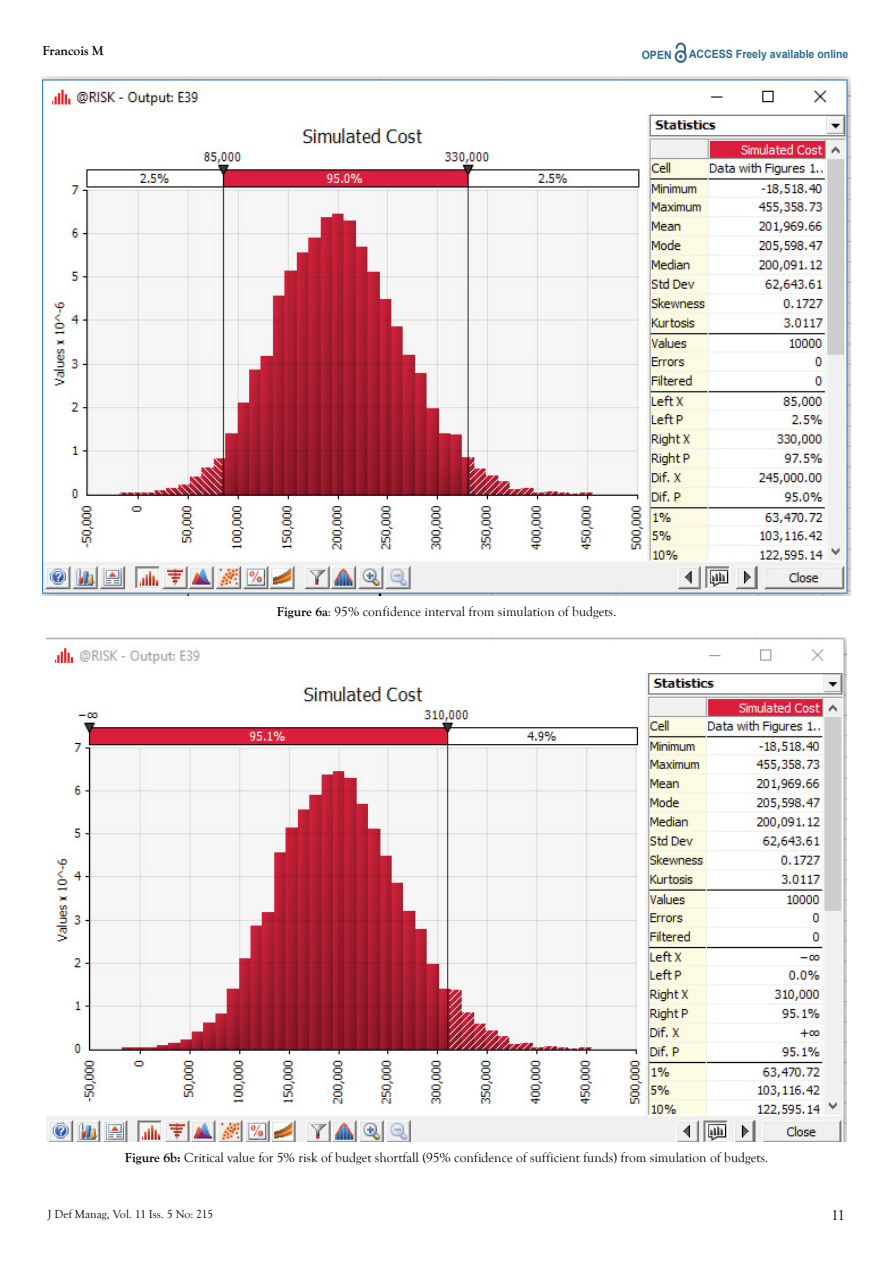
<style>
.page{position:relative;width:893px;height:1263px;background:#fff}
.page>*{position:absolute;margin:0;border:0;box-sizing:border-box;transform-origin:0 0}
.t1{font:15px "Goudy Old Style T";color:#000}
.t2{font:13.5px "Goudy Old Style T";color:#000}
.t3{font:700 13.5px "Goudy Old Style T";color:#000}
.t4{font:12px "Goudy Old Style T";color:#000}
.t5{font:700 11.4px "Arial";color:#2e6b8f;scale:.92 1}
.s1{font-weight:700}
</style>
<div class="page">
<svg style="left:675px;top:43px;width:12px;height:20px"></svg>
<img style="left:43px;top:77px;width:808px;height:518px">
<img style="left:47px;top:637px;width:800px;height:504px">
<p class="t3" style="left:43px;top:43px;width:63px">Francois M</p>
<p class="t5" style="left:642px;top:47px;width:34px">OPEN</p>
<p class="t5" style="left:689px;top:47px;width:175px">ACCESS Freely available online</p>
<p class="t2" style="left:277px;top:604px;width:341px"><span class="s1">Figure 6a</span>: 95% confidence interval from simulation of budgets.</p>
<p class="t2" style="left:125px;top:1150px;width:645px"><span class="s1">Figure 6b:</span> Critical value for 5% risk of budget shortfall (95% confidence of sufficient funds) from simulation of budgets.</p>
<p class="t4" style="left:48px;top:1207px;width:167px">J Def Manag, Vol. 11 Iss. 5 No: 215</p>
<p class="t1" style="left:831px;top:1207px;width:15px">11</p>
</div>
